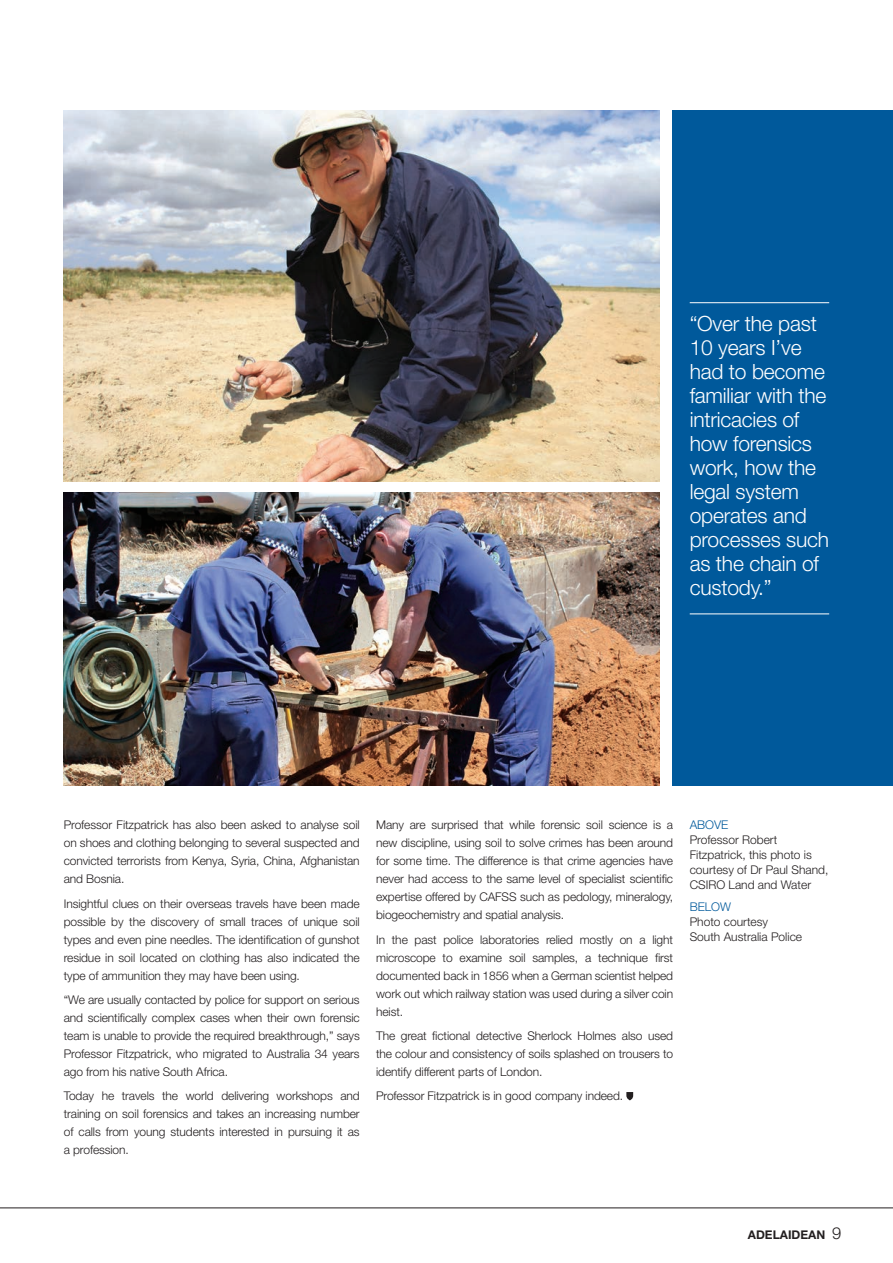
<style>
.page{position:relative;width:893px;height:1263px;background:#fff}
.page>*{position:absolute;margin:0;border:0;box-sizing:border-box;transform-origin:0 0}
.t1{font:300 21px/24px "Helvetica Neue LT Std";letter-spacing:-.01em;color:#fff}
.t2{font:300 12px/18px "Helvetica Neue LT Std";letter-spacing:-.01em;color:#231f20;text-align:justify}
.t3{font:700 12px "Helvetica Neue LT Std";color:#231f20}
.s1{color:#00599b}
.s2{font-weight:300;font-size:16.5px}
</style>
<div class="page">
<div style="left:673px;top:111px;width:220px;height:675px;background:#00599b"></div>
<img style="left:64px;top:111px;width:596px;height:371px">
<img style="left:64px;top:492px;width:596px;height:294px">
<hr style="left:0;top:1207px;width:893px;height:1px;background:#231f20">
<svg style="left:626px;top:1092px;width:7px;height:8px"></svg>
<hr style="left:690px;top:302px;width:139px;height:1px;background:#fff">
<hr style="left:690px;top:614px;width:139px;height:1px;background:#fff">
<p class="t1" style="left:690px;top:311px;width:141px">“Over the past<br>10 years I’ve had to become familiar with the intricacies of how forensics work, how the legal system operates and processes such as the chain of custody.”</p>
<p class="t2" style="left:64px;top:816px;width:297px">Professor Fitzpatrick has also been asked to analyse soil on shoes and clothing belonging to several suspected and convicted terrorists from Kenya, Syria, China, Afghanistan and Bosnia.</p>
<p class="t2" style="left:64px;top:894px;width:297px">Insightful clues on their overseas travels have been made possible by the discovery of small traces of unique soil types and even pine needles. The identification of gunshot residue in soil located on clothing has also indicated the type of ammunition they may have been using.</p>
<p class="t2" style="left:64px;top:990px;width:297px">“We are usually contacted by police for support on serious and scientifically complex cases when their own forensic team is unable to provide the required breakthrough,” says Professor Fitzpatrick, who migrated to Australia 34 years ago from his native South Africa.</p>
<p class="t2" style="left:64px;top:1087px;width:297px">Today he travels the world delivering workshops and training on soil forensics and takes an increasing number of calls from young students interested in pursuing it as a profession.</p>
<p class="t2" style="left:376px;top:816px;width:299px">Many are surprised that while forensic soil science is a new discipline, using soil to solve crimes has been around for some time. The difference is that crime agencies have never had access to the same level of specialist scientific expertise offered by CAFSS such as pedology, mineralogy, biogeochemistry and spatial analysis.</p>
<p class="t2" style="left:376px;top:930px;width:299px">In the past police laboratories relied mostly on a light microscope to examine soil samples, a technique first documented back in 1856 when a German scientist helped work out which railway station was used during a silver coin heist.</p>
<p class="t2" style="left:376px;top:1026px;width:299px">The great fictional detective Sherlock Holmes also used the colour and consistency of soils splashed on trousers to identify different parts of London.</p>
<p class="t2" style="left:376px;top:1087px;width:249px">Professor Fitzpatrick is in good company indeed.</p>
<p class="t2" style="left:690px;top:817px;width:140px;line-height:15px;text-align:left"><span class="s1">ABOVE<br></span>Professor Robert<br>Fitzpatrick, this photo is courtesy of Dr Paul Shand,<br>CSIRO Land and Water</p>
<p class="t2" style="left:690px;top:898px;width:114px;line-height:15px;text-align:left"><span class="s1">BELOW<br></span>Photo courtesy<br>South Australia Police</p>
<p class="t3" style="left:748px;top:1227px;width:95px">ADELAIDEAN <span class="s2">9</span></p>
</div>
